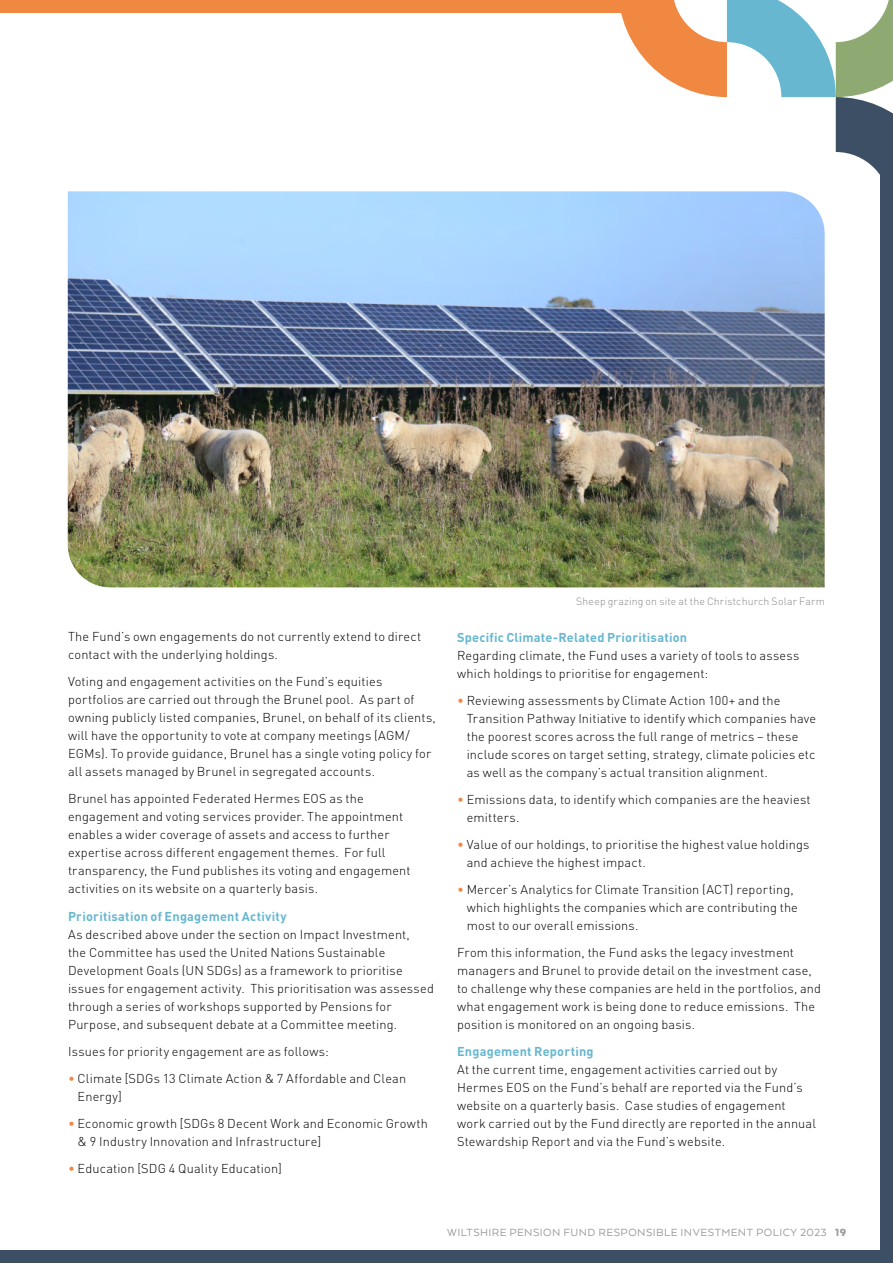
<style>
.page{position:relative;width:893px;height:1263px;background:#fff}
.page>*{position:absolute;margin:0;border:0;box-sizing:border-box;transform-origin:0 0}
.t1{font:300 12.75px/18px "DIN Pro";letter-spacing:.015em;color:#000}
.t2{font:700 12.75px "DIN Pro";letter-spacing:.015em;color:#67b7d1}
.t3{font:12px "Arquitecta";letter-spacing:.035em;color:#9d9d9c}
.t4{font:300 10.5px "DIN Pro";letter-spacing:.015em;color:#878787}
.s1{color:#f18842}
.s2{font-weight:900}
</style>
<div class="page">
<div style="left:880px;top:162px;width:13px;height:1101px;background:#3c4f64"></div>
<div style="left:0;top:1250px;width:893px;height:13px;background:#3c4f64"></div>
<div style="left:0;top:0;width:657px;height:13px;background:#f18842"></div>
<svg style="left:621px;top:0;width:272px;height:175px"></svg>
<img style="left:68px;top:191px;width:757px;height:396px">
<p class="t1" style="left:68px;top:627px;width:355px">The Fund’s own engagements do not currently extend to direct contact with the underlying holdings.</p>
<p class="t1" style="left:68px;top:672px;width:369px">Voting and engagement activities on the Fund’s equities portfolios are carried out through the Brunel pool. As part of owning publicly listed companies, Brunel, on behalf of its clients, will have the opportunity to vote at company meetings (AGM/ EGMs). To provide guidance, Brunel has a single voting policy for all assets managed by Brunel in segregated accounts.</p>
<p class="t1" style="left:68px;top:789px;width:344px">Brunel has appointed Federated Hermes EOS as the engagement and voting services provider. The appointment enables a wider coverage of assets and access to further expertise across different engagement themes. For full transparency, the Fund publishes its voting and engagement activities on its website on a quarterly basis.</p>
<p class="t2" style="left:68px;top:905px;width:220px">Prioritisation of Engagement Activity</p>
<p class="t1" style="left:68px;top:924px;width:367px">As described above under the section on Impact Investment,<br>the Committee has used the United Nations Sustainable Development Goals (UN SDGs) as a framework to prioritise issues for engagement activity. This prioritisation was assessed through a series of workshops supported by Pensions for Purpose, and subsequent debate at a Committee meeting.</p>
<p class="t1" style="left:68px;top:1041px;width:262px">Issues for priority engagement are as follows:</p>
<p class="t1" style="left:78px;top:1068px;width:330px;text-indent:-10px"><span class="s1">•</span> Climate [SDGs 13 Climate Action &amp; 7 Affordable and Clean<br>Energy]</p>
<p class="t1" style="left:78px;top:1113px;width:352px;text-indent:-10px"><span class="s1">•</span> Economic growth [SDGs 8 Decent Work and Economic Growth &amp; 9 Industry Innovation and Infrastructure]</p>
<p class="t1" style="left:68px;top:1158px;width:215px"><span class="s1">•</span> Education [SDG 4 Quality Education]</p>
<p class="t4" style="left:576px;top:593px;width:250px">Sheep grazing on site at the Christchurch Solar Farm</p>
<p class="t2" style="left:457px;top:626px;width:232px">Specific Climate-Related Prioritisation</p>
<p class="t1" style="left:457px;top:645px;width:344px">Regarding climate, the Fund uses a variety of tools to assess which holdings to prioritise for engagement:</p>
<p class="t1" style="left:467px;top:690px;width:351px;text-indent:-10px"><span class="s1">•</span> Reviewing assessments by Climate Action 100+ and the Transition Pathway Initiative to identify which companies have the poorest scores across the full range of metrics – these include scores on target setting, strategy, climate policies etc as well as the company’s actual transition alignment.</p>
<p class="t1" style="left:467px;top:789px;width:345px;text-indent:-10px"><span class="s1">•</span> Emissions data, to identify which companies are the heaviest emitters.</p>
<p class="t1" style="left:467px;top:834px;width:344px;text-indent:-10px"><span class="s1">•</span> Value of our holdings, to prioritise the highest value holdings and achieve the highest impact.</p>
<p class="t1" style="left:467px;top:879px;width:333px;text-indent:-10px"><span class="s1">•</span> Mercer’s Analytics for Climate Transition (ACT) reporting, which highlights the companies which are contributing the most to our overall emissions.</p>
<p class="t1" style="left:457px;top:942px;width:366px">From this information, the Fund asks the legacy investment managers and Brunel to provide detail on the investment case, to challenge why these companies are held in the portfolios, and what engagement work is being done to reduce emissions. The position is monitored on an ongoing basis.</p>
<p class="t2" style="left:457px;top:1040px;width:138px">Engagement Reporting</p>
<p class="t1" style="left:457px;top:1059px;width:360px">At the current time, engagement activities carried out by Hermes EOS on the Fund’s behalf are reported via the Fund’s website on a quarterly basis. Case studies of engagement work carried out by the Fund directly are reported in the annual Stewardship Report and via the Fund’s website.</p>
<p class="t3" style="left:447px;top:1224px;width:400px">WILTSHIRE PENSION FUND RESPONSIBLE INVESTMENT POLICY 2023 <span class="s2">19</span></p>
</div>
